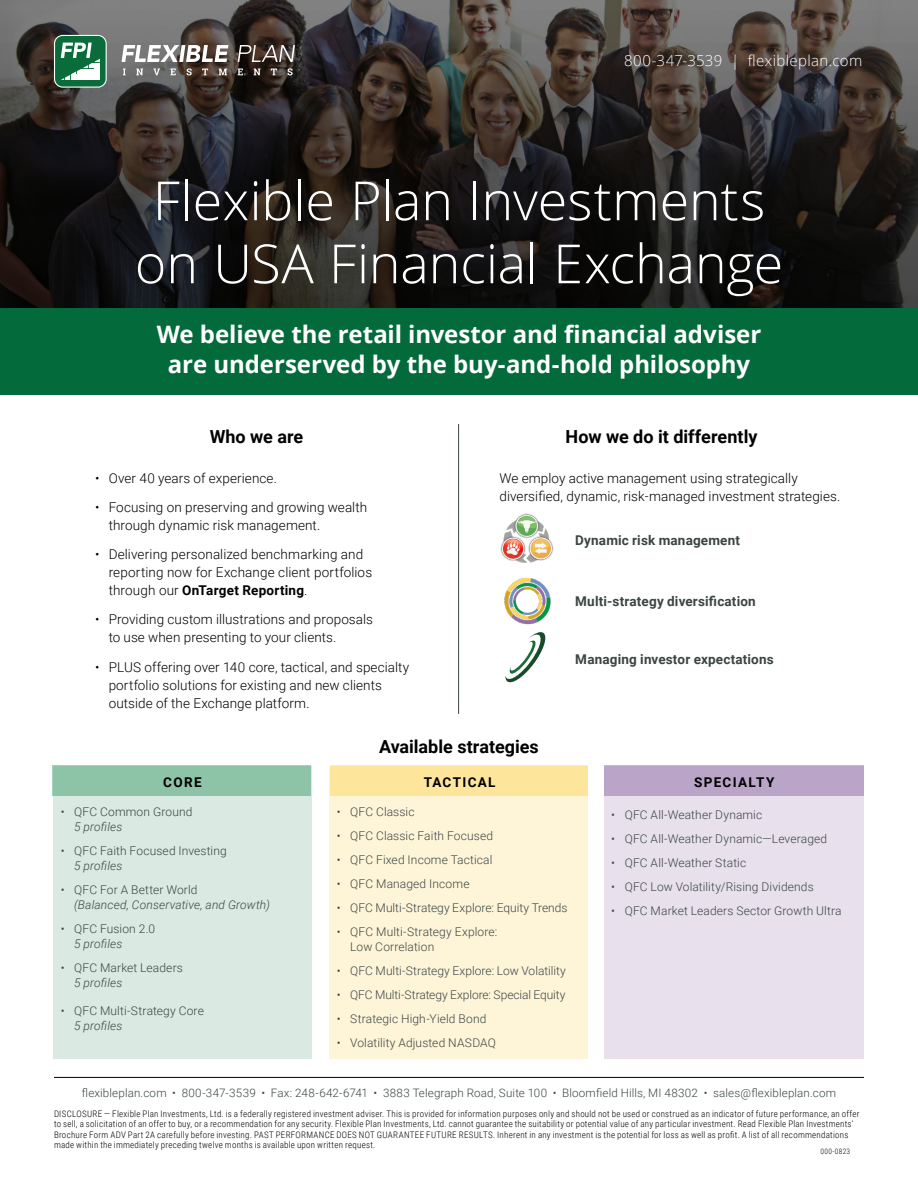
<style>
.page{position:relative;width:918px;height:1188px;background:#fff}
.page>*{position:absolute;margin:0;border:0;box-sizing:border-box;transform-origin:0 0}
.t1{font:300 54px/63px "Open Sans";letter-spacing:-.005em;color:#fff;text-align:center}
.t2{font:700 24px/30px "Open Sans";letter-spacing:-.005em;color:#fff;text-align:center}
.t3{font:700 18px "Roboto";color:#000}
.t4{font:300 15px "Open Sans";letter-spacing:.025em;color:#fff}
.t5{font:300 13.5px/18px "Roboto";letter-spacing:.005em;color:#000}
.t6{font:700 13.5px "Roboto";letter-spacing:.01em;color:#3b4544}
.t7{font:700 13.5px "Roboto";letter-spacing:.1em;color:#000}
.t8{font:300 12px/15px "Roboto";letter-spacing:.01em;color:#3b4544}
.t9{font:italic 300 12px "Roboto";letter-spacing:.01em;color:#3b4544}
.t10{font:300 12px "Roboto";letter-spacing:-.01em;color:#3b4544}
.t11{font:300 11.7px "Roboto";letter-spacing:.01em;color:#3b4544}
.t12{font:300 9px/10.5px "Roboto Condensed";letter-spacing:.025em;color:#000}
.t13{font:300 7.5px "Roboto Condensed";letter-spacing:.04em;color:#000}
.s1{font-weight:700}
</style>
<div class="page">
<div style="left:0;top:285px;width:918px;height:109px;background:#036b3b"></div>
<img style="left:0;top:0;width:918px;height:307px">
<div style="left:53px;top:766px;width:258px;height:292px;background:#dae9e1"></div>
<div style="left:330px;top:766px;width:258px;height:292px;background:#fef5d9"></div>
<div style="left:604px;top:766px;width:260px;height:292px;background:#e8e0ec"></div>
<div style="left:52px;top:766px;width:259px;height:30px;background:#8dc3a7"></div>
<div style="left:330px;top:766px;width:258px;height:30px;background:#fde69c"></div>
<div style="left:604px;top:766px;width:260px;height:30px;background:#baa4c7"></div>
<hr style="left:54px;top:1077px;width:810px;height:1px;background:#000">
<img style="left:500px;top:513px;width:54px;height:50px">
<img style="left:504px;top:577px;width:47px;height:48px">
<svg style="left:505px;top:632px;width:41px;height:51px"></svg>
<hr style="left:458px;top:424px;width:1px;height:290px;background:#3b4544">
<svg style="left:123px;top:69px;width:3px;height:6px"></svg>
<svg style="left:136px;top:69px;width:7px;height:6px"></svg>
<svg style="left:153px;top:69px;width:7px;height:6px"></svg>
<svg style="left:170px;top:69px;width:6px;height:6px"></svg>
<svg style="left:187px;top:68px;width:5px;height:7px"></svg>
<svg style="left:202px;top:69px;width:6px;height:6px"></svg>
<svg style="left:219px;top:69px;width:8px;height:6px"></svg>
<svg style="left:238px;top:69px;width:5px;height:6px"></svg>
<svg style="left:254px;top:69px;width:7px;height:6px"></svg>
<svg style="left:271px;top:69px;width:6px;height:6px"></svg>
<svg style="left:288px;top:68px;width:5px;height:7px"></svg>
<svg style="left:238px;top:45px;width:57px;height:17px"></svg>
<svg style="left:122px;top:45px;width:106px;height:17px"></svg>
<svg style="left:54px;top:35px;width:53px;height:53px"></svg>
<h3 class="t4" style="left:624px;top:50px;width:240px">800-347-3539 | flexibleplan.com</h3>
<h1 class="t1" style="left:135px;top:168px;width:650px">Flexible Plan Investments on USA Financial Exchange</h1>
<h2 class="t2" style="left:157px;top:319px;width:606px">We believe the retail investor and financial adviser are underserved by the buy-and-hold philosophy</h2>
<h3 class="t3" style="left:210px;top:424px;width:95px">Who we are</h3>
<h3 class="t3" style="left:566px;top:424px;width:193px">How we do it differently</h3>
<h3 class="t5" style="left:95px;top:468px;width:183px">• Over 40 years of experience.</h3>
<h3 class="t5" style="left:109px;top:498px;width:260px;text-indent:-13px">• Focusing on preserving and growing wealth through dynamic risk management.</h3>
<h3 class="t5" style="left:109px;top:545px;width:265px;text-indent:-14px">• Delivering personalized benchmarking and reporting now for Exchange client portfolios through our <span class="s1">OnTarget Reporting</span>.</h3>
<h3 class="t5" style="left:109px;top:610px;width:266px;text-indent:-13px">• Providing custom illustrations and proposals to use when presenting to your clients.</h3>
<h3 class="t5" style="left:109px;top:657px;width:302px;text-indent:-13px">• PLUS offering over 140 core, tactical, and specialty portfolio solutions for existing and new clients outside of the Exchange platform.</h3>
<h3 class="t5" style="left:500px;top:468px;width:342px">We employ active management using strategically diversified, dynamic, risk-managed investment strategies.</h3>
<h3 class="t6" style="left:575px;top:530px;width:166px">Dynamic risk management</h3>
<h3 class="t6" style="left:575px;top:592px;width:182px">Multi-strategy diversification</h3>
<h3 class="t6" style="left:575px;top:649px;width:200px">Managing investor expectations</h3>
<h3 class="t3" style="left:379px;top:734px;width:161px">Available strategies</h3>
<h3 class="t7" style="left:163px;top:773px;width:40px">CORE</h3>
<h3 class="t7" style="left:424px;top:773px;width:73px">TACTICAL</h3>
<h3 class="t7" style="left:694px;top:773px;width:82px">SPECIALTY</h3>
<h3 class="t8" style="left:61px;top:803px;width:133px">• QFC Common Ground</h3>
<h3 class="t9" style="left:74px;top:818px;width:50px">5 profiles</h3>
<h3 class="t8" style="left:61px;top:842px;width:168px">• QFC Faith Focused Investing</h3>
<h3 class="t9" style="left:74px;top:857px;width:50px">5 profiles</h3>
<h3 class="t8" style="left:61px;top:881px;width:138px">• QFC For A Better World</h3>
<h3 class="t9" style="left:74px;top:896px;width:197px">(Balanced, Conservative, and Growth)</h3>
<h3 class="t8" style="left:61px;top:920px;width:96px">• QFC Fusion 2.0</h3>
<h3 class="t9" style="left:74px;top:935px;width:50px">5 profiles</h3>
<h3 class="t8" style="left:61px;top:959px;width:124px">• QFC Market Leaders</h3>
<h3 class="t9" style="left:74px;top:974px;width:50px">5 profiles</h3>
<h3 class="t8" style="left:61px;top:1002px;width:145px">• QFC Multi-Strategy Core</h3>
<h3 class="t9" style="left:74px;top:1017px;width:50px">5 profiles</h3>
<h3 class="t8" style="left:337px;top:803px;width:79px">• QFC Classic</h3>
<h3 class="t8" style="left:337px;top:827px;width:158px">• QFC Classic Faith Focused</h3>
<h3 class="t8" style="left:337px;top:851px;width:157px">• QFC Fixed Income Tactical</h3>
<h3 class="t8" style="left:337px;top:875px;width:134px">• QFC Managed Income</h3>
<h3 class="t8" style="left:337px;top:899px;width:232px">• QFC Multi-Strategy Explore: Equity Trends</h3>
<h3 class="t8" style="left:350px;top:923px;width:149px;text-indent:-14px">• QFC Multi-Strategy Explore:<br>Low Correlation</h3>
<h3 class="t8" style="left:337px;top:962px;width:231px">• QFC Multi-Strategy Explore: Low Volatility</h3>
<h3 class="t10" style="left:337px;top:986px;width:230px">• QFC Multi-Strategy Explore: Special Equity</h3>
<h3 class="t8" style="left:337px;top:1010px;width:151px">• Strategic High-Yield Bond</h3>
<h3 class="t8" style="left:337px;top:1034px;width:161px">• Volatility Adjusted NASDAQ</h3>
<h3 class="t8" style="left:611px;top:806px;width:153px">• QFC All-Weather Dynamic</h3>
<h3 class="t8" style="left:611px;top:830px;width:218px">• QFC All-Weather Dynamic—Leveraged</h3>
<h3 class="t8" style="left:611px;top:854px;width:137px">• QFC All-Weather Static</h3>
<h3 class="t8" style="left:611px;top:878px;width:204px">• QFC Low Volatility/Rising Dividends</h3>
<h3 class="t8" style="left:611px;top:902px;width:232px">• QFC Market Leaders Sector Growth Ultra</h3>
<p class="t11" style="left:82px;top:1085px;width:756px">flexibleplan.com • 800-347-3539 • Fax: 248-642-6741 • 3883 Telegraph Road, Suite 100 • Bloomfield Hills, MI 48302 • sales@flexibleplan.com</p>
<p class="t12" style="left:54px;top:1108px;width:807px">DISCLOSURE — Flexible Plan Investments, Ltd. is a federally registered investment adviser. This is provided for information purposes only and should not be used or construed as an indicator of future performance, an offer to sell, a solicitation of an offer to buy, or a recommendation for any security. Flexible Plan Investments, Ltd. cannot guarantee the suitability or potential value of any particular investment. Read Flexible Plan Investments’ Brochure Form ADV Part 2A carefully before investing. PAST PERFORMANCE DOES NOT GUARANTEE FUTURE RESULTS. Inherent in any investment is the potential for loss as well as profit. A list of all recommendations made within the immediately preceding twelve months is available upon written request.</p>
<p class="t13" style="left:821px;top:1146px;width:31px">000-0823</p>
</div>
